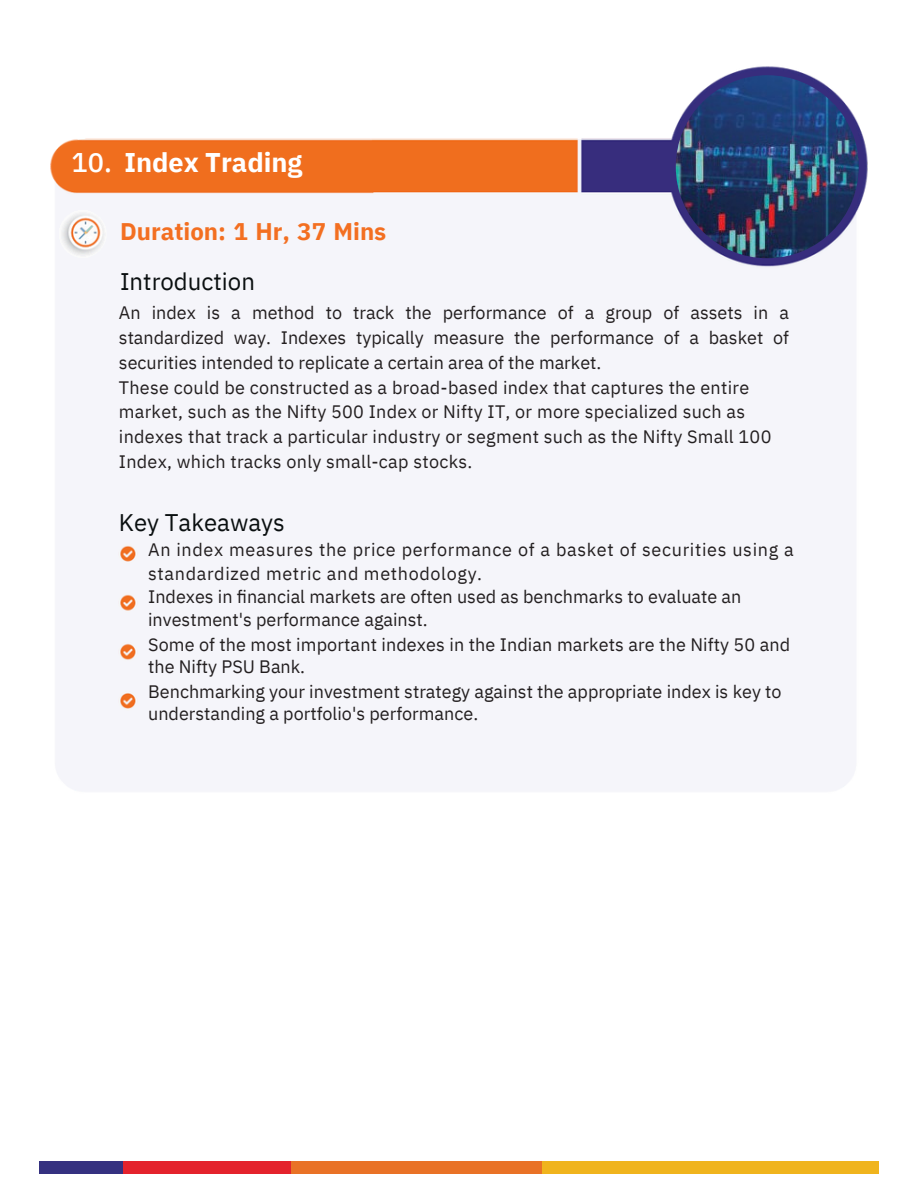
<style>
.page{position:relative;width:918px;height:1188px;background:#fff}
.page>*{position:absolute;margin:0;border:0;box-sizing:border-box;transform-origin:0 0}
.t1{font:700 27px "IBM Plex Sans";color:#fff}
.t2{font:500 27px "IBM Plex Sans";color:#fff}
.t3{font:700 24px/49.5px "IBM Plex Sans";color:#f36f21}
.t4{font:24px "IBM Plex Sans";color:#0a0f10}
.t5{font:18px/24.8px "IBM Plex Sans";letter-spacing:.005em;color:#231f20;text-align:justify}
.t6{font:18px/23.7px "IBM Plex Sans";letter-spacing:.035em;color:#231f20}
.s1{font-weight:400;color:#0a0f10}
</style>
<div class="page">
<div style="left:124px;top:1162px;width:167px;height:11px;background:#e4222c"></div>
<div style="left:40px;top:1162px;width:83px;height:11px;background:#353180"></div>
<div style="left:291px;top:1162px;width:251px;height:11px;background:#e97226"></div>
<div style="left:542px;top:1162px;width:336px;height:11px;background:#f0b41d"></div>
<img style="left:50px;top:66px;width:818px;height:725px">
<img style="left:676px;top:75px;width:183px;height:183px;border-radius:50%">
<h1 class="t2" style="left:72px;top:144px;width:42px">10.</h1>
<p class="t1" style="left:124px;top:145px;width:180px">Index Trading</p>
<p class="t3" style="left:120px;top:206px;width:268px">Duration: 1 Hr, 37 Mins<br><span class="s1">Introduction</span></p>
<h2 class="t5" style="left:119px;top:300px;width:672px">An index is a method to track the performance of a group of assets in a standardized way. Indexes typically measure the performance of a basket of securities intended to replicate a certain area of the market.</h2>
<p class="t5" style="left:119px;top:375px;width:654px;text-align:left">These could be constructed as a broad-based index that captures the entire market, such as the Nifty 500 Index or Nifty IT, or more specialized such as indexes that track a particular industry or segment such as the Nifty Small 100<br>Index, which tracks only small-cap stocks.</p>
<p class="t4" style="left:119px;top:506px;width:168px">Key Takeaways</p>
<p class="t6" style="left:148px;top:538px;width:647px">An index measures the price performance of a basket of securities using a standardized metric and methodology.</p>
<p class="t5" style="left:148px;top:584px;width:595px">Indexes in financial markets are often used as benchmarks to evaluate an</p>
<h2 class="t5" style="left:148px;top:607px;width:281px">investment's performance against.</h2>
<p class="t5" style="left:148px;top:632px;width:644px">Some of the most important indexes in the Indian markets are the Nifty 50 and</p>
<p class="t5" style="left:148px;top:654px;width:159px">the Nifty PSU Bank.</p>
<p class="t5" style="left:148px;top:679px;width:635px">Benchmarking your investment strategy against the appropriate index is key to</p>
<p class="t5" style="left:148px;top:701px;width:332px">understanding a portfolio's performance.</p>
</div>
